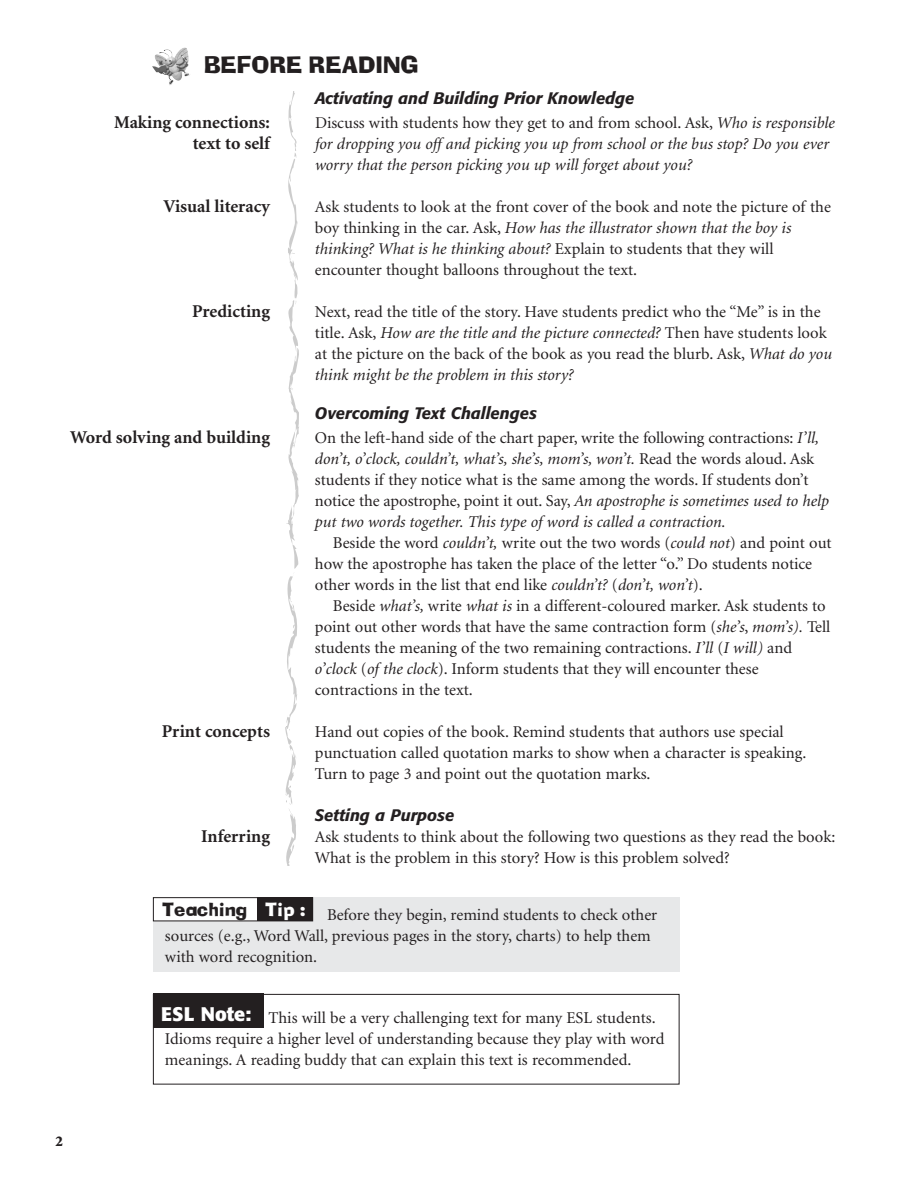
<style>
.page{position:relative;width:918px;height:1188px;background:#fff}
.page>*{position:absolute;margin:0;border:0;box-sizing:border-box;transform-origin:0 0}
.t1{font:22.5px "Neo Ad Lib";letter-spacing:.02em;color:#231f20}
.t2{font:700 19.5px "Formata";color:#fff}
.t3{font:700 18px/21px "Minion";color:#231f20;text-align:right}
.t4{font:18px "Neo Ad Lib";letter-spacing:.02em;color:#231f20}
.t5{font:16.5px/21px "Minion";color:#231f20}
.t6{font:italic 16.5px/21px "Minion";color:#231f20}
.t7{font:italic 500 16.5px "Formata";color:#231f20}
.t8{font:900 15px "Minion";color:#231f20}
.s1{font-style:normal}
.s2{font-style:italic}
.s3{color:#fff}
</style>
<div class="page">
<img style="left:155px;top:71px;width:35px;height:14px">
<div style="left:153px;top:994px;width:527px;height:90px;border:1px solid #231f20"></div>
<div style="left:153px;top:994px;width:110px;height:34px;background:#231f20"></div>
<div style="left:153px;top:897px;width:527px;height:75px;background:#e7e8e9"></div>
<div style="left:256px;top:897px;width:57px;height:24px;background:#231f20"></div>
<div style="left:153px;top:897px;width:103px;height:24px;background:#fff"></div>
<div style="left:153px;top:897px;width:160px;height:24px;border:1px solid #231f20"></div>
<svg style="left:285px;top:91px;width:14px;height:774px"></svg>
<h1 class="t1" style="left:204px;top:52px;width:216px">BEFORE READING</h1>
<p class="t3" style="left:114px;top:113px;width:157px">Making connections: text to self</p>
<p class="t3" style="left:163px;top:197px;width:108px">Visual literacy</p>
<p class="t3" style="left:192px;top:302px;width:79px">Predicting</p>
<p class="t3" style="left:70px;top:428px;width:201px">Word solving and building</p>
<p class="t3" style="left:162px;top:722px;width:110px">Print concepts</p>
<p class="t3" style="left:201px;top:827px;width:70px">Inferring</p>
<p class="t7" style="left:315px;top:91px;width:321px">Activating and Building Prior Knowledge</p>
<p class="t6" style="left:315px;top:113px;width:521px"><span class="s1">Discuss with students how they get to and from school. Ask,</span> Who is responsible for dropping you off and picking you up from school or the bus stop? Do you ever worry that the person picking you up will forget about you?</p>
<p class="t5" style="left:315px;top:197px;width:517px">Ask students to look at the front cover of the book and note the picture of the boy thinking in the car. Ask, <span class="s2">How has the illustrator shown that the boy is thinking? What is he thinking about?</span> Explain to students that they will encounter thought balloons throughout the text.</p>
<p class="t5" style="left:315px;top:302px;width:518px">Next, read the title of the story. Have students predict who the “Me” is in the title. Ask, <span class="s2">How are the title and the picture connected?</span> Then have students look at the picture on the back of the book as you read the blurb. Ask, <span class="s2">What do you think might be the problem in this story?</span></p>
<p class="t7" style="left:315px;top:406px;width:223px">Overcoming Text Challenges</p>
<p class="t5" style="left:315px;top:428px;width:516px">On the left-hand side of the chart paper, write the following contractions: <span class="s2">I’ll, don’t, o’clock, couldn’t, what’s, she’s, mom’s, won’t.</span> Read the words aloud. Ask students if they notice what is the same among the words. If students don’t notice the apostrophe, point it out. Say, <span class="s2">An apostrophe is sometimes used to help put two words together. This type of word is called a contraction.</span></p>
<p class="t5" style="left:315px;top:533px;width:518px;text-indent:18px">Beside the word <span class="s2">couldn’t,</span> write out the two words (<span class="s2">could not</span>) and point out how the apostrophe has taken the place of the letter “o.” Do students notice other words in the list that end like <span class="s2">couldn’t?</span> (<span class="s2">don’t, won’t</span>).</p>
<p class="t5" style="left:315px;top:596px;width:517px;text-indent:18px">Beside <span class="s2">what’s,</span> write <span class="s2">what is</span> in a different-coloured marker. Ask students to point out other words that have the same contraction form (<span class="s2">she’s</span>, <span class="s2">mom’s).</span> Tell students the meaning of the two remaining contractions. <span class="s2">I’ll</span> (<span class="s2">I will)</span> and <span class="s2">o’clock</span> (<span class="s2">of the clock</span>). Inform students that they will encounter these contractions in the text.</p>
<p class="t5" style="left:315px;top:722px;width:493px">Hand out copies of the book. Remind students that authors use special punctuation called quotation marks to show when a character is speaking.<br>Turn to page 3 and point out the quotation marks.</p>
<p class="t7" style="left:315px;top:808px;width:141px">Setting a Purpose</p>
<p class="t5" style="left:315px;top:827px;width:522px">Ask students to think about the following two questions as they read the book:<br>What is the problem in this story? How is this problem solved?</p>
<p class="t4" style="left:162px;top:899px;width:145px">Teaching <span class="s3">Tip :</span></p>
<p class="t5" style="left:165px;top:905px;width:494px;text-indent:162px">Before they begin, remind students to check other sources (e.g., Word Wall, previous pages in the story, charts) to help them with word recognition.</p>
<p class="t8" style="left:56px;top:1136px;width:9px">2</p>
<p class="t2" style="left:161px;top:1006px;width:91px">ESL Note:</p>
<p class="t5" style="left:165px;top:1009px;width:501px;text-indent:104px">This will be a very challenging text for many ESL students.<br>Idioms require a higher level of understanding because they play with word meanings. A reading buddy that can explain this text is recommended.</p>
</div>
